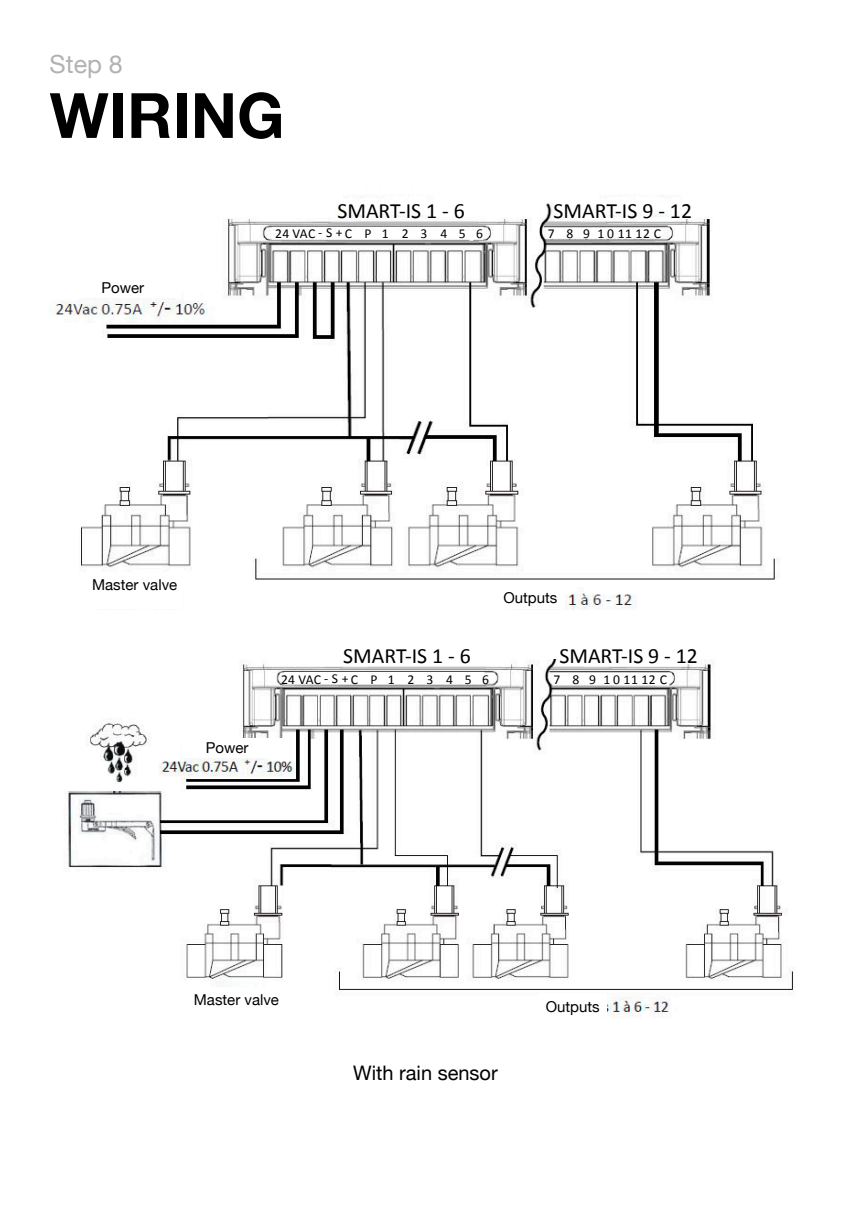
<style>
.page{position:relative;width:851px;height:1205px;background:#fff}
.page>*{position:absolute;margin:0;border:0;box-sizing:border-box;transform-origin:0 0}
.t1{font:700 62.5px "Helvetica Neue";color:#000}
.t2{font:25px "Helvetica Neue";color:#b2b2b2}
.t3{font:21.75px "Calibri";color:#000}
.t4{font:20px "Helvetica Neue";color:#000}
.t5{font:15px "Helvetica Neue";color:#000}
.t6{font:13.5px "Calibri";letter-spacing:.05em;color:#000}
.t7{font:13.5px "Calibri";letter-spacing:.215em;color:#000}
</style>
<div class="page">
<img style="left:50px;top:195px;width:729px;height:415px">
<img style="left:68px;top:660px;width:726px;height:358px">
<div style="left:78px;top:278px;width:102px;height:20px;background:#fff"></div>
<div style="left:182px;top:738px;width:102px;height:20px;background:#fff"></div>
<div style="left:496px;top:584px;width:68px;height:24px;background:#fff"></div>
<div style="left:538px;top:994px;width:68px;height:24px;background:#fff"></div>
<div style="left:92px;top:572px;width:90px;height:36px;background:#fff"></div>
<div style="left:194px;top:987px;width:90px;height:36px;background:#fff"></div>
<p class="t2" style="left:50px;top:46px;width:75px">Step 8</p>
<p class="t1" style="left:50px;top:67px;width:236px">WIRING</p>
<p class="t5" style="left:101px;top:277px;width:44px">Power</p>
<p class="t3" style="left:337px;top:197px;width:129px">SMART-IS 1 - 6</p>
<p class="t6" style="left:275px;top:225px;width:79px">24 VAC - S + C</p>
<p class="t6" style="left:364px;top:225px;width:9px">P</p>
<p class="t6" style="left:382px;top:225px;width:8px">1</p>
<p class="t6" style="left:401px;top:225px;width:8px">2</p>
<p class="t6" style="left:420px;top:225px;width:8px">3</p>
<p class="t6" style="left:440px;top:225px;width:8px">4</p>
<p class="t6" style="left:459px;top:225px;width:8px">5</p>
<p class="t6" style="left:476px;top:225px;width:8px">6</p>
<p class="t3" style="left:553px;top:197px;width:140px">SMART-IS 9 - 12</p>
<p class="t7" style="left:547px;top:225px;width:115px">7 8 9 101112C</p>
<p class="t5" style="left:92px;top:574px;width:87px">Master valve</p>
<p class="t5" style="left:206px;top:736px;width:44px">Power</p>
<p class="t5" style="left:503px;top:586px;width:55px">Outputs</p>
<p class="t3" style="left:343px;top:642px;width:129px">SMART-IS 1 - 6</p>
<p class="t6" style="left:281px;top:671px;width:79px">24 VAC - S + C</p>
<p class="t6" style="left:370px;top:671px;width:9px">P</p>
<p class="t6" style="left:388px;top:671px;width:8px">1</p>
<p class="t6" style="left:407px;top:671px;width:8px">2</p>
<p class="t6" style="left:426px;top:671px;width:8px">3</p>
<p class="t6" style="left:446px;top:671px;width:8px">4</p>
<p class="t6" style="left:464px;top:671px;width:8px">5</p>
<p class="t6" style="left:482px;top:671px;width:8px">6</p>
<p class="t3" style="left:559px;top:642px;width:140px">SMART-IS 9 - 12</p>
<p class="t7" style="left:553px;top:671px;width:115px">7 8 9 101112C</p>
<p class="t5" style="left:194px;top:989px;width:87px">Master valve</p>
<p class="t5" style="left:545px;top:996px;width:55px">Outputs</p>
<p class="t4" style="left:353px;top:1058px;width:146px">With rain sensor</p>
</div>
